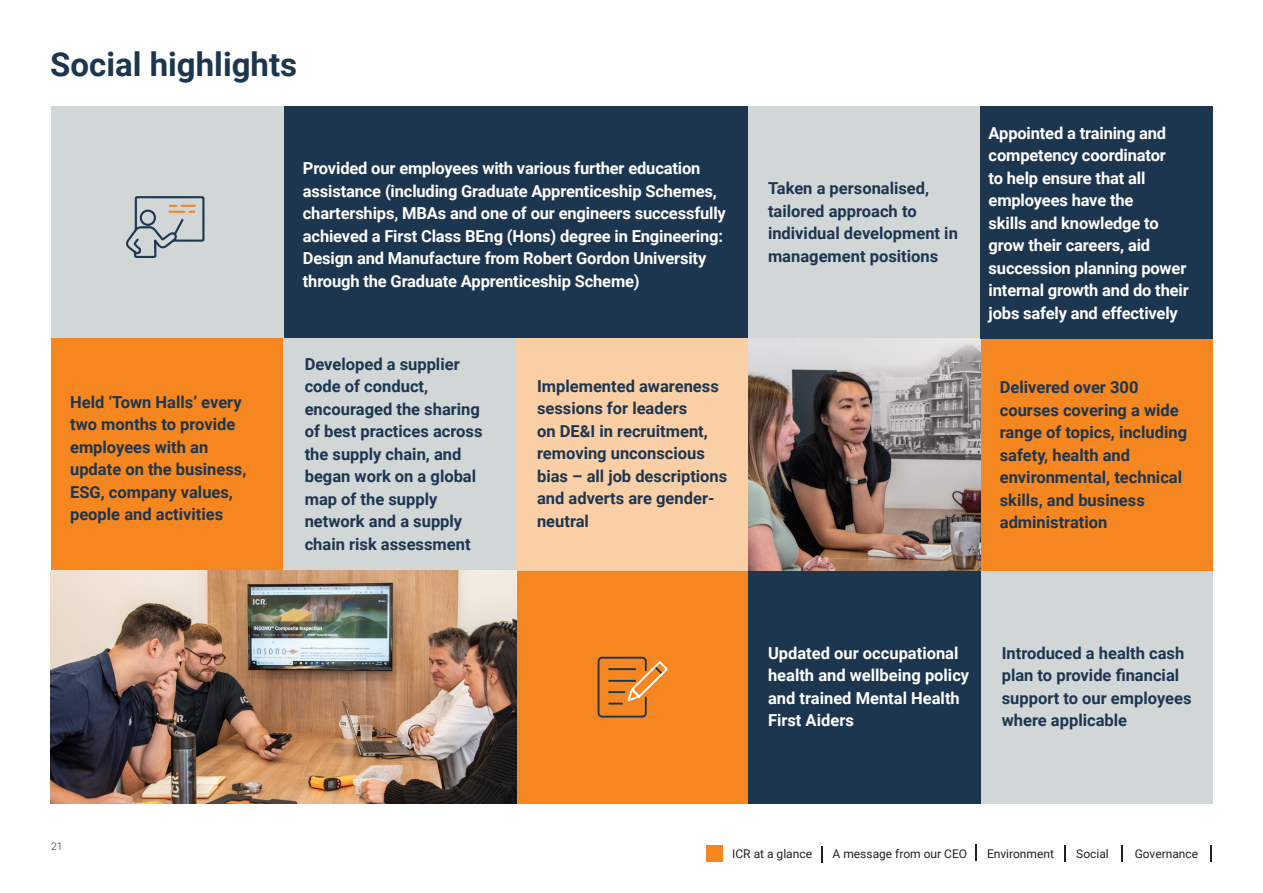
<style>
.page{position:relative;width:1263px;height:893px;background:#fff}
.page>*{position:absolute;margin:0;border:0;box-sizing:border-box;transform-origin:0 0}
.Main_heading{font:700 33px "Roboto";color:#1d3650}
.t1{font:700 16.5px/22.5px "Roboto";color:#1d3650}
.t2{font:700 16.5px/22.5px "Roboto";letter-spacing:-.01em;color:#fff}
.t3{font:12px "Roboto";color:#231f20}
.t4{font:300 10.5px "Roboto";color:#1d3650}
</style>
<div class="page">
<svg style="left:821px;top:846px;width:2px;height:17px"></svg>
<svg style="left:1210px;top:845px;width:2px;height:16px"></svg>
<div style="left:706px;top:846px;width:16px;height:16px;background:#f6861f"></div>
<svg style="left:975px;top:844px;width:2px;height:17px"></svg>
<svg style="left:1064px;top:845px;width:1px;height:16px"></svg>
<svg style="left:1121px;top:845px;width:1px;height:16px"></svg>
<div style="left:516px;top:571px;width:233px;height:232px;background:#f6861f"></div>
<div style="left:283px;top:106px;width:465px;height:233px;background:#1d3650"></div>
<div style="left:51px;top:106px;width:232px;height:233px;background:#d1d6d7"></div>
<div style="left:748px;top:106px;width:233px;height:233px;background:#d1d6d7"></div>
<div style="left:516px;top:339px;width:232px;height:232px;background:#fbcfa5"></div>
<div style="left:51px;top:339px;width:232px;height:232px;background:#f6861f"></div>
<div style="left:981px;top:339px;width:232px;height:232px;background:#f6861f"></div>
<div style="left:284px;top:339px;width:232px;height:232px;background:#d1d6d7"></div>
<div style="left:981px;top:571px;width:232px;height:232px;background:#d1d6d7"></div>
<img style="left:748px;top:339px;width:233px;height:232px">
<div style="left:981px;top:106px;width:232px;height:233px;background:#1d3650"></div>
<div style="left:748px;top:571px;width:233px;height:232px;background:#1d3650"></div>
<img style="left:50px;top:571px;width:466px;height:232px">
<svg style="left:598px;top:657px;width:70px;height:60px"></svg>
<svg style="left:126px;top:196px;width:79px;height:62px"></svg>
<p class="Main_heading" style="left:50px;top:41px;width:249px">Social highlights</p>
<p class="t1" style="left:70px;top:390px;width:178px">Held ‘Town Halls’ every two months to provide employees with an update on the business,<br>ESG, company values, people and activities</p>
<p class="t2" style="left:303px;top:157px;width:424px">Provided our employees with various further education assistance (including Graduate Apprenticeship Schemes, charterships, MBAs and one of our engineers successfully achieved a First Class BEng (Hons) degree in Engineering:<br>Design and Manufacture from Robert Gordon University through the Graduate Apprenticeship Scheme)</p>
<p class="t1" style="left:305px;top:352px;width:179px">Developed a supplier code of conduct, encouraged the sharing of best practices across the supply chain, and began work on a global map of the supply network and a supply chain risk assessment</p>
<p class="t1" style="left:537px;top:374px;width:192px">Implemented awareness sessions for leaders<br>on DE&amp;I in recruitment, removing unconscious bias – all job descriptions and adverts are gender&shy;neutral</p>
<p class="t1" style="left:768px;top:176px;width:191px">Taken a personalised, tailored approach to individual development in management positions</p>
<p class="t2" style="left:989px;top:121px;width:202px">Appointed a training and competency coordinator<br>to help ensure that all employees have the<br>skills and knowledge to grow their careers, aid succession planning power internal growth and do their jobs safely and effectively</p>
<p class="t1" style="left:1000px;top:376px;width:189px">Delivered over 300 courses covering a wide range of topics, including safety, health and environmental, technical skills, and business administration</p>
<p class="t2" style="left:768px;top:641px;width:203px">Updated our occupational health and wellbeing policy and trained Mental Health<br>First Aiders</p>
<p class="t1" style="left:1002px;top:641px;width:191px">Introduced a health cash plan to provide financial support to our employees where applicable</p>
<p class="t4" style="left:51px;top:839px;width:13px">21</p>
<p class="t3" style="left:732px;top:845px;width:81px">ICR at a glance</p>
<p class="t3" style="left:833px;top:845px;width:136px">A message from our CEO</p>
<p class="t3" style="left:987px;top:845px;width:68px">Environment</p>
<p class="t3" style="left:1076px;top:845px;width:34px">Social</p>
<p class="t3" style="left:1135px;top:845px;width:65px">Governance</p>
</div>
